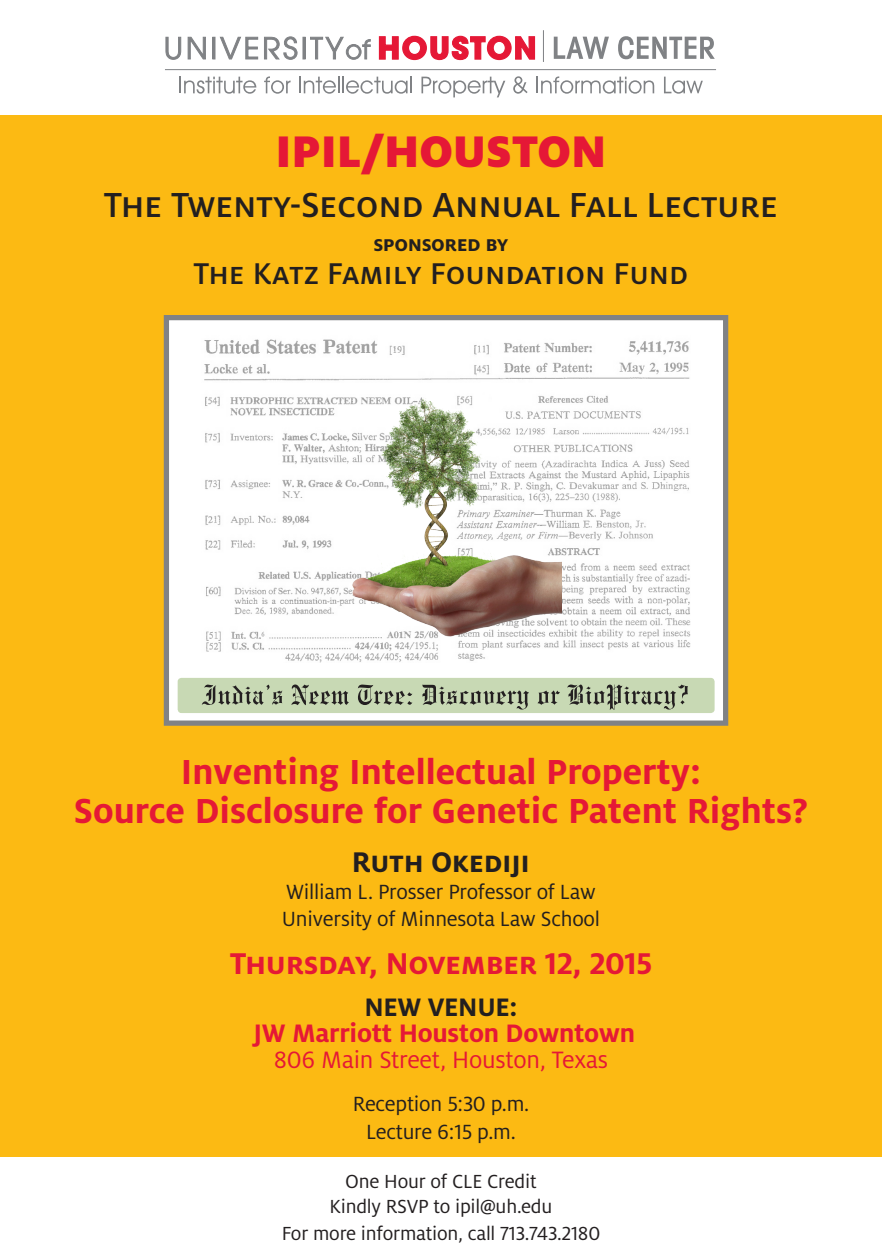
<style>
.page{position:relative;width:882px;height:1260px;background:#fff}
.page>*{position:absolute;margin:0;border:0;box-sizing:border-box;transform-origin:0 0}
.t1{font:900 49px "Milo OT";color:#e51836}
.t2{font:700 38.5px/38.5px "Milo OT";color:#e51836;text-align:center}
.t3{font:500 38.5px "Milo OT";letter-spacing:-.01em;color:#231f20}
.t4{font:500 33.25px "Milo OT";color:#231f20}
.t5{font:700 33.25px "Milo OT";letter-spacing:-.01em;color:#e51836}
.t6{font:700 31.5px "Milo OT";letter-spacing:-.01em;color:#231f20}
.t7{font:700 28px/26.2px "Milo OT";letter-spacing:-.01em;color:#e51836;text-align:center}
.t8{font:26.25px "Milo OT";letter-spacing:-.01em;color:#e51836}
.t9{font:22.75px/27.3px "Milo OT";letter-spacing:-.01em;color:#231f20}
.t10{font:700 22.75px "Milo OT";letter-spacing:-.02em;color:#231f20}
.t11{font:21px "Milo OT";letter-spacing:-.01em;color:#231f20}
.s1{color:#231f20}
</style>
<div class="page">
<div style="left:0;top:115px;width:882px;height:1042px;background:#fcba13"></div>
<div style="left:164px;top:315px;width:564px;height:411px;background:#fff;border:5px solid #808285"></div>
<img style="left:204px;top:339px;width:487px;height:323px">
<hr style="left:543px;top:30px;width:1px;height:32px;background:#808285">
<svg style="left:165px;top:37px;width:16px;height:23px"></svg>
<svg style="left:188px;top:37px;width:18px;height:23px"></svg>
<div style="left:213px;top:37px;width:2px;height:22px;border:1px solid #808285"></div>
<svg style="left:220px;top:36px;width:38px;height:24px"></svg>
<svg style="left:264px;top:36px;width:34px;height:24px"></svg>
<div style="left:303px;top:37px;width:2px;height:22px;border:1px solid #808285"></div>
<svg style="left:310px;top:37px;width:61px;height:23px"></svg>
<svg style="left:378px;top:35px;width:158px;height:26px"></svg>
<svg style="left:554px;top:37px;width:55px;height:22px"></svg>
<svg style="left:618px;top:36px;width:97px;height:23px"></svg>
<hr style="left:165px;top:69px;width:551px;height:1px;background:#808285">
<svg style="left:179px;top:77px;width:77px;height:17px"></svg>
<svg style="left:264px;top:76px;width:27px;height:18px"></svg>
<svg style="left:299px;top:77px;width:113px;height:17px"></svg>
<svg style="left:421px;top:77px;width:84px;height:20px"></svg>
<svg style="left:513px;top:76px;width:15px;height:18px"></svg>
<svg style="left:536px;top:76px;width:118px;height:18px"></svg>
<svg style="left:664px;top:77px;width:39px;height:17px"></svg>
<img style="left:290px;top:389px;width:272px;height:262px">
<div style="left:178px;top:678px;width:537px;height:35px;background:#c8d9b4;border-radius:4px"></div>
<svg style="left:202px;top:684px;width:486px;height:26px"></svg>
<p class="t1" style="left:276px;top:123px;width:332px">IPIL/HOUSTON</p>
<p class="t3" style="left:104px;top:184px;width:676px">The Twenty-Second Annual Fall Lecture</p>
<p class="t10" style="left:373px;top:231px;width:137px">sponsored by</p>
<p class="t4" style="left:194px;top:255px;width:496px">The Katz Family Foundation Fund</p>
<p class="t2" style="left:74px;top:753px;width:736px">Inventing Intellectual Property:<br>Source Disclosure for Genetic Patent Rights?</p>
<p class="t6" style="left:352px;top:844px;width:180px">Ruth Okediji</p>
<p class="t9" style="left:282px;top:878px;width:320px">William L. Prosser Professor of Law<br>University of Minnesota Law School</p>
<p class="t5" style="left:230px;top:945px;width:424px">Thursday, November 12, 2015</p>
<p class="t7" style="left:253px;top:994px;width:383px"><span class="s1">NEW VENUE:<br></span>JW Marriott Houston Downtown</p>
<p class="t8" style="left:274px;top:1046px;width:336px">806 Main Street, Houston, Texas</p>
<p class="t9" style="left:353px;top:1091px;width:178px">Reception 5:30 p.m.</p>
<p class="t9" style="left:366px;top:1118px;width:151px">Lecture 6:15 p.m.</p>
<p class="t11" style="left:345px;top:1170px;width:193px">One Hour of CLE Credit</p>
<p class="t11" style="left:330px;top:1195px;width:224px">Kindly RSVP to ipil@uh.edu</p>
<p class="t11" style="left:282px;top:1222px;width:320px">For more information, call 713.743.2180</p>
</div>
